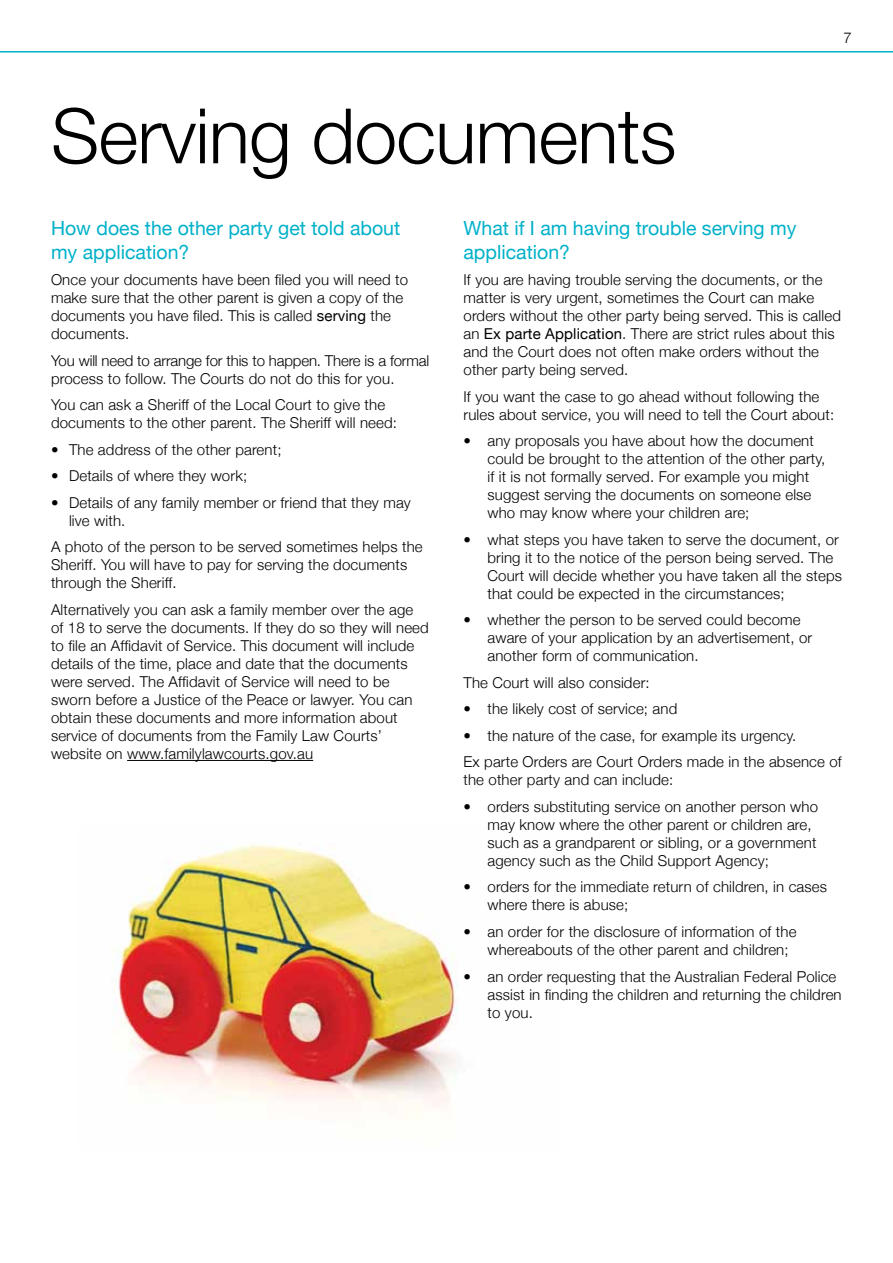
<style>
.page{position:relative;width:893px;height:1263px;background:#fff}
.page>*{position:absolute;margin:0;border:0;box-sizing:border-box;transform-origin:0 0}
.t1{font:300 76.5px "Helvetica Neue";letter-spacing:-.01em;color:#000}
.t2{font:19.5px/23.4px "Helvetica Neue";color:#00b1c9}
.t3{font:300 15px/18px "Helvetica Neue";letter-spacing:.01em;color:#000}
.t4{font:300 15px/18px "Helvetica Neue";letter-spacing:-.01em;color:#000}
.s1{font-weight:400}
</style>
<div class="page">
<img style="left:112px;top:844px;width:346px;height:268px">
<hr style="left:127px;top:760px;width:186px;height:1px;background:#000">
<hr style="left:0;top:51px;width:893px;height:2px;background:#00b1c9">
<h1 class="t1" style="left:51px;top:89px;width:627px">Serving documents</h1>
<p class="t3" style="left:843px;top:28px;width:10px">7</p>
<h2 class="t2" style="left:51px;top:217px;width:351px">How does the other party get told about my application?</h2>
<p class="t3" style="left:51px;top:271px;width:359px">Once your documents have been filed you will need to make sure that the other parent is given a copy of the documents you have filed. This is called <span class="s1">serving</span> the documents.</p>
<p class="t4" style="left:51px;top:351px;width:380px">You will need to arrange for this to happen. There is a formal process to follow. The Courts do not do this for you.</p>
<p class="t3" style="left:51px;top:396px;width:347px">You can ask a Sheriff of the Local Court to give the documents to the other parent. The Sheriff will need:</p>
<p class="t3" style="left:51px;top:440px;width:232px">• The address of the other parent;</p>
<p class="t3" style="left:51px;top:467px;width:198px">• Details of where they work;</p>
<p class="t3" style="left:69px;top:493px;width:343px;text-indent:-18px">• Details of any family member or friend that they may live with.</p>
<p class="t3" style="left:51px;top:538px;width:373px">A photo of the person to be served sometimes helps the<br>Sheriff. You will have to pay for serving the documents through the Sheriff.</p>
<p class="t3" style="left:51px;top:600px;width:379px">Alternatively you can ask a family member over the age of 18 to serve the documents. If they do so they will need to file an Affidavit of Service. This document will include details of the time, place and date that the documents were served. The Affidavit of Service will need to be sworn before a Justice of the Peace or lawyer. You can obtain these documents and more information about service of documents from the Family Law Courts’ website on www.familylawcourts.gov.au</p>
<h2 class="t2" style="left:463px;top:217px;width:335px">What if I am having trouble serving my application?</h2>
<p class="t3" style="left:463px;top:271px;width:379px">If you are having trouble serving the documents, or the matter is very urgent, sometimes the Court can make orders without the other party being served. This is called an <span class="s1">Ex parte Application</span>. There are strict rules about this and the Court does not often make orders without the other party being served.</p>
<p class="t3" style="left:463px;top:387px;width:372px">If you want the case to go ahead without following the rules about service, you will need to tell the Court about:</p>
<p class="t3" style="left:487px;top:432px;width:339px;text-indent:-24px">• any proposals you have about how the document could be brought to the attention of the other party, if it is not formally served. For example you might suggest serving the documents on someone else who may know where your children are;</p>
<p class="t3" style="left:487px;top:530px;width:356px;text-indent:-24px">• what steps you have taken to serve the document, or bring it to the notice of the person being served. The Court will decide whether you have taken all the steps that could be expected in the circumstances;</p>
<p class="t3" style="left:487px;top:611px;width:326px;text-indent:-24px">• whether the person to be served could become aware of your application by an advertisement, or another form of communication.</p>
<p class="t3" style="left:463px;top:673px;width:188px">The Court will also consider:</p>
<p class="t3" style="left:463px;top:700px;width:215px">• the likely cost of service; and</p>
<p class="t3" style="left:463px;top:722px;width:380px;line-height:26.5px">• the nature of the case, for example its urgency.<br>Ex parte Orders are Court Orders made in the absence of</p>
<p class="t3" style="left:463px;top:771px;width:211px">the other party and can include:</p>
<p class="t3" style="left:487px;top:797px;width:332px;text-indent:-24px">• orders substituting service on another person who may know where the other parent or children are, such as a grandparent or sibling, or a government agency such as the Child Support Agency;</p>
<p class="t3" style="left:487px;top:878px;width:341px;text-indent:-24px">• orders for the immediate return of children, in cases where there is abuse;</p>
<p class="t3" style="left:487px;top:922px;width:310px;text-indent:-24px">• an order for the disclosure of information of the whereabouts of the other parent and children;</p>
<p class="t3" style="left:487px;top:967px;width:356px;text-indent:-24px">• an order requesting that the Australian Federal Police assist in finding the children and returning the children to you.</p>
</div>
